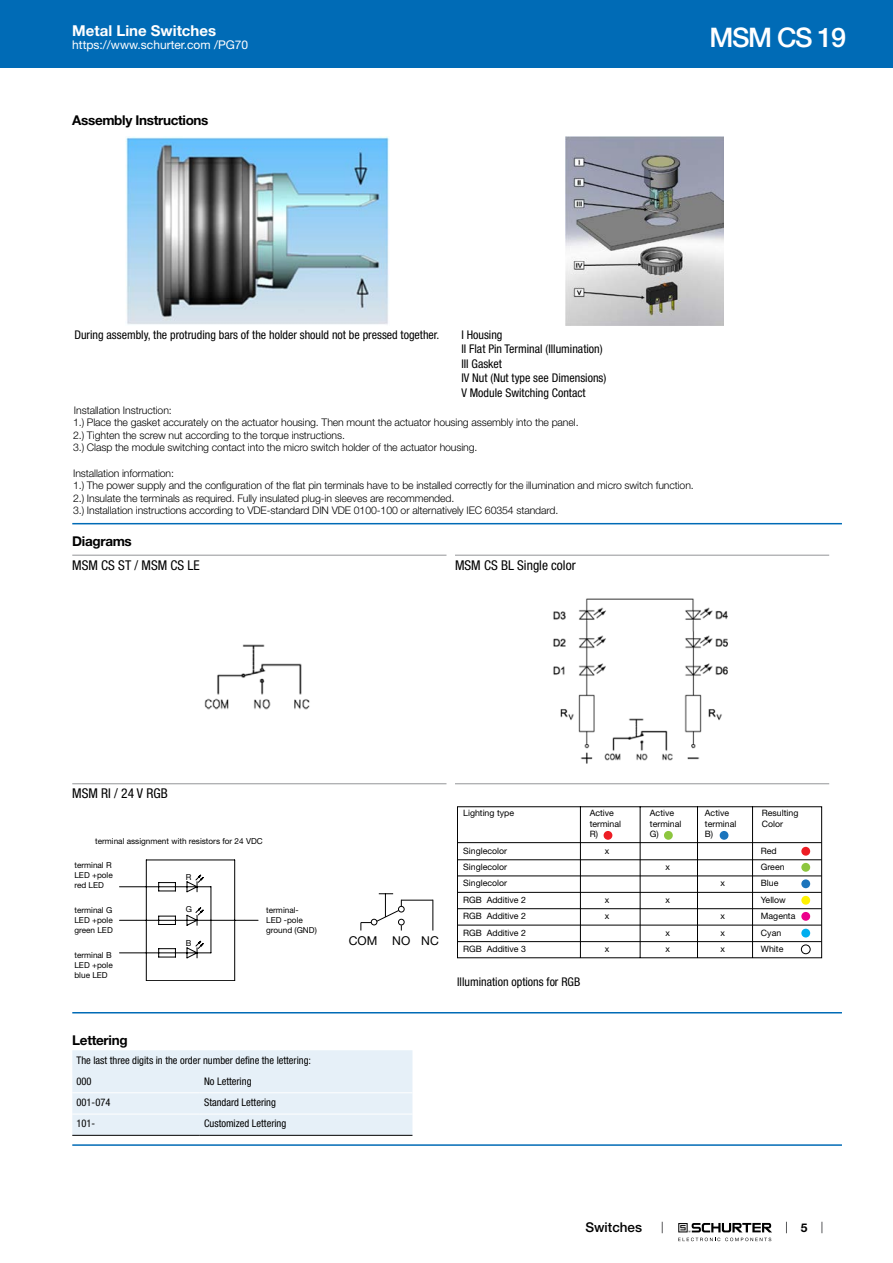
<style>
.page{position:relative;width:893px;height:1263px;background:#fff}
.page>*{position:absolute;margin:0;border:0;box-sizing:border-box;transform-origin:0 0}
.t1{font:500 27px "Helvetica Neue LT";letter-spacing:-.05em;color:#fff}
.t2{font:700 15px "Helvetica Neue LT";color:#fff}
.t3{font:condensed 13.5px "Helvetica Neue LT";color:#000}
.t4{font:700 13.5px "Helvetica Neue LT";letter-spacing:-.025em;color:#000}
.t5{font:500 13.5px "Helvetica Neue LT";color:#000}
.t6{font:12.15px "Helvetica Neue LT";color:#000}
.t7{font:condensed 12px/14.4px "Helvetica Neue LT";color:#000}
.t8{font:12px "Helvetica Neue LT";color:#fff}
.t9{font:700 12px "Helvetica Neue LT";color:#000}
.t10{font:300 10.5px/12.6px "Helvetica Neue LT";letter-spacing:-.01em;color:#000}
.t11{font:condensed 10.5px/21.3px "Helvetica Neue LT";color:#000}
.t12{font:8.85px "Helvetica Neue LT";color:#000}
.t13{font:8.25px/9.9px "Helvetica Neue LT";color:#000}
</style>
<div class="page">
<svg style="left:678px;top:1223px;width:94px;height:18px"></svg>
<div style="left:0;top:0;width:893px;height:68px;background:#006bb6"></div>
<img style="left:125px;top:136px;width:264px;height:189px">
<img style="left:565px;top:136px;width:158px;height:189px">
<hr style="left:72px;top:523px;width:770px;height:1px;background:#006bb6">
<hr style="left:72px;top:555px;width:374px;height:1px;background:#939598">
<img style="left:204px;top:644px;width:106px;height:66px">
<hr style="left:455px;top:555px;width:374px;height:1px;background:#939598">
<img style="left:553px;top:598px;width:175px;height:166px">
<hr style="left:72px;top:783px;width:374px;height:1px;background:#939598">
<svg style="left:119px;top:860px;width:139px;height:121px"></svg>
<svg style="left:361px;top:893px;width:72px;height:38px"></svg>
<hr style="left:455px;top:783px;width:374px;height:1px;background:#939598">
<svg style="left:457px;top:806px;width:365px;height:152px"></svg>
<div style="left:801px;top:847px;width:9px;height:9px;background:#ed1d24;border-radius:50%"></div>
<div style="left:801px;top:863px;width:9px;height:9px;background:#8dc63f;border-radius:50%"></div>
<div style="left:801px;top:879px;width:9px;height:9px;background:#1c75bc;border-radius:50%"></div>
<div style="left:801px;top:896px;width:9px;height:9px;background:#fff200;border-radius:50%"></div>
<div style="left:801px;top:912px;width:9px;height:9px;background:#ec008c;border-radius:50%"></div>
<div style="left:801px;top:929px;width:9px;height:8px;background:#00aeef;border-radius:50%"></div>
<div style="left:801px;top:945px;width:9px;height:9px;background:#fff;border-radius:50%"></div>
<div style="left:801px;top:945px;width:9px;height:9px;border:1px solid #000;border-radius:50%"></div>
<hr style="left:72px;top:1012px;width:770px;height:1px;background:#006bb6">
<div style="left:72px;top:1050px;width:340px;height:85px;background:#e6f0f8"></div>
<hr style="left:72px;top:1092px;width:128px;height:1px;background:#fff">
<hr style="left:200px;top:1092px;width:212px;height:1px;background:#fff">
<hr style="left:72px;top:1114px;width:128px;height:1px;background:#fff">
<hr style="left:200px;top:1114px;width:212px;height:1px;background:#fff">
<hr style="left:72px;top:1135px;width:128px;height:1px;background:#000">
<hr style="left:200px;top:1135px;width:212px;height:1px;background:#000">
<hr style="left:72px;top:1144px;width:770px;height:2px;background:#006bb6">
<h2 class="t2" style="left:72px;top:21px;width:145px">Metal Line Switches</h2>
<p class="t8" style="left:72px;top:38px;width:178px">https://www.schurter.com /PG70</p>
<p class="t4" style="left:72px;top:112px;width:138px">Assembly Instructions</p>
<h1 class="t1" style="left:709px;top:21px;width:138px">MSM CS 19</h1>
<p class="t7" style="left:74px;top:327px;width:367px">During assembly, the protruding bars of the holder should not be pressed together.</p>
<p class="t7" style="left:461px;top:327px;width:147px">I Housing<br>II Flat Pin Terminal (Illumination)<br>III Gasket<br>IV Nut (Nut type see Dimensions)<br>V Module Switching Contact</p>
<p class="t10" style="left:73px;top:403px;width:507px">Installation Instruction:<br>1.) Place the gasket accurately on the actuator housing. Then mount the actuator housing assembly into the panel.<br>2.) Tighten the screw nut according to the torque instructions.<br>3.) Clasp the module switching contact into the micro switch holder of the actuator housing.</p>
<p class="t10" style="left:73px;top:466px;width:622px">Installation information:<br>1.) The power supply and the configuration of the flat pin terminals have to be installed correctly for the illumination and micro switch function.<br>2.) Insulate the terminals as required. Fully insulated plug-in sleeves are recommended.<br>3.) Installation instructions according to VDE-standard DIN VDE 0100-100 or alternatively IEC 60354 standard.</p>
<p class="t4" style="left:72px;top:533px;width:61px">Diagrams</p>
<p class="t3" style="left:72px;top:557px;width:129px">MSM CS ST / MSM CS LE</p>
<p class="t3" style="left:455px;top:557px;width:122px">MSM CS BL Single color</p>
<p class="t3" style="left:72px;top:786px;width:97px">MSM RI / 24 V RGB</p>
<p class="t13" style="left:95px;top:835px;width:169px">terminal assignment with resistors for 24 VDC</p>
<p class="t13" style="left:74px;top:860px;width:40px">terminal R<br>LED +pole red LED</p>
<p class="t13" style="left:74px;top:905px;width:40px;text-align:justify">terminal G LED +pole green LED</p>
<p class="t13" style="left:74px;top:950px;width:40px">terminal B<br>LED +pole blue LED</p>
<p class="t13" style="left:186px;top:871px;width:7px">R</p>
<p class="t13" style="left:186px;top:904px;width:8px">G</p>
<p class="t13" style="left:186px;top:938px;width:7px">B</p>
<p class="t13" style="left:266px;top:905px;width:52px">terminal-<br>LED -pole ground (GND)</p>
<p class="t4" style="left:72px;top:1031px;width:57px">Lettering</p>
<p class="t11" style="left:77px;top:1049px;width:236px">The last three digits in the order number define the lettering:<br>000</p>
<p class="t11" style="left:204px;top:1070px;width:49px">No Lettering</p>
<p class="t11" style="left:77px;top:1092px;width:35px">001-074</p>
<p class="t11" style="left:204px;top:1092px;width:73px">Standard Lettering</p>
<p class="t11" style="left:77px;top:1113px;width:20px">101-</p>
<p class="t11" style="left:204px;top:1113px;width:84px">Customized Lettering</p>
<p class="t6" style="left:349px;top:933px;width:91px">COM NO NC</p>
<p class="t12" style="left:463px;top:808px;width:52px">Lighting type</p>
<p class="t12" style="left:590px;top:808px;width:26px">Active</p>
<p class="t12" style="left:650px;top:808px;width:26px">Active</p>
<p class="t12" style="left:705px;top:808px;width:26px">Active</p>
<p class="t12" style="left:762px;top:808px;width:38px">Resulting</p>
<p class="t12" style="left:590px;top:818px;width:33px">terminal</p>
<p class="t12" style="left:650px;top:818px;width:33px">terminal</p>
<p class="t12" style="left:705px;top:818px;width:33px">terminal</p>
<p class="t12" style="left:762px;top:818px;width:23px">Color</p>
<p class="t12" style="left:590px;top:829px;width:10px">R)</p>
<p class="t12" style="left:650px;top:829px;width:10px">G)</p>
<p class="t12" style="left:705px;top:829px;width:10px">B)</p>
<p class="t12" style="left:463px;top:845px;width:45px">Singlecolor</p>
<p class="t12" style="left:605px;top:845px;width:6px">x</p>
<p class="t12" style="left:761px;top:845px;width:17px">Red</p>
<p class="t12" style="left:463px;top:861px;width:45px">Singlecolor</p>
<p class="t12" style="left:665px;top:861px;width:6px">x</p>
<p class="t12" style="left:761px;top:861px;width:25px">Green</p>
<p class="t12" style="left:463px;top:878px;width:45px">Singlecolor</p>
<p class="t12" style="left:720px;top:878px;width:6px">x</p>
<p class="t12" style="left:761px;top:878px;width:19px">Blue</p>
<p class="t12" style="left:463px;top:894px;width:64px">RGB Additive 2</p>
<p class="t12" style="left:605px;top:894px;width:6px">x</p>
<p class="t12" style="left:665px;top:894px;width:6px">x</p>
<p class="t12" style="left:761px;top:894px;width:27px">Yellow</p>
<p class="t12" style="left:463px;top:911px;width:64px">RGB Additive 2</p>
<p class="t12" style="left:605px;top:911px;width:6px">x</p>
<p class="t12" style="left:720px;top:911px;width:6px">x</p>
<p class="t12" style="left:761px;top:911px;width:36px">Magenta</p>
<p class="t12" style="left:463px;top:927px;width:64px">RGB Additive 2</p>
<p class="t12" style="left:665px;top:927px;width:6px">x</p>
<p class="t12" style="left:720px;top:927px;width:6px">x</p>
<p class="t12" style="left:761px;top:927px;width:22px">Cyan</p>
<p class="t12" style="left:463px;top:943px;width:64px">RGB Additive 3</p>
<p class="t12" style="left:605px;top:943px;width:6px">x</p>
<p class="t12" style="left:665px;top:943px;width:6px">x</p>
<p class="t12" style="left:720px;top:943px;width:6px">x</p>
<p class="t12" style="left:761px;top:943px;width:24px">White</p>
<p class="t7" style="left:457px;top:975px;width:125px">Illumination options for RGB</p>
<p class="t5" style="left:585px;top:1219px;width:58px">Switches</p>
<p class="t9" style="left:801px;top:1220px;width:8px">5</p>
</div>
